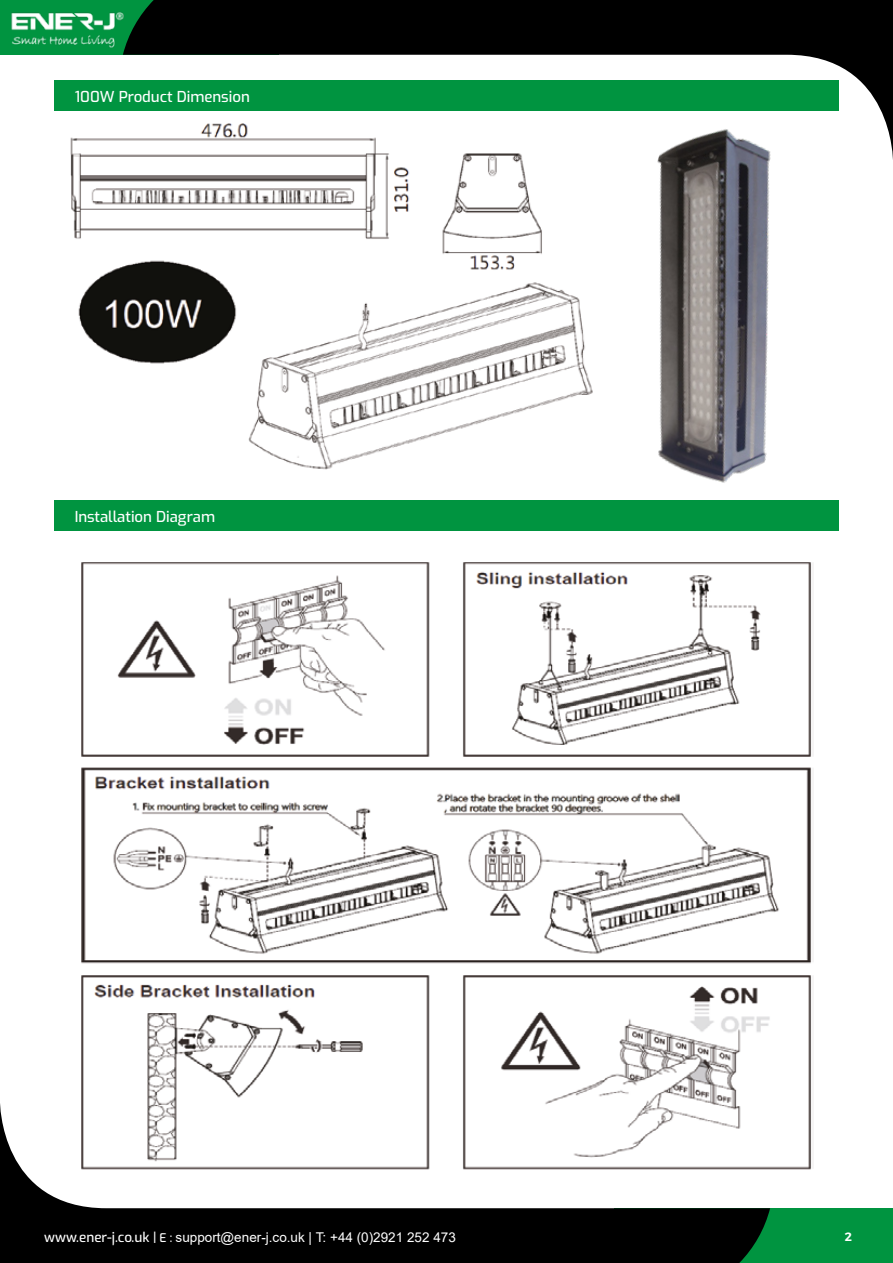
<style>
.page{position:relative;width:893px;height:1263px;background:#fff}
.page>*{position:absolute;margin:0;border:0;box-sizing:border-box;transform-origin:0 0}
.t1{font:500 15px "Exo";color:#fff}
.t2{font:13.5px "Arial";color:#fff}
.t3{font:600 12px "Montserrat Alternates";color:#fff}
.s1{font-family:"Exo";font-weight:500}
.s2{font-family:"Exo";font-weight:500;font-size:12px}
</style>
<div class="page">
<div style="left:614px;top:1208px;width:279px;height:55px;background:#009440"></div>
<div style="left:0;top:0;width:279px;height:55px;background:#009440"></div>
<svg style="left:0;top:1103px;width:770px;height:160px;fill:#000"></svg>
<svg style="left:123px;top:0;width:770px;height:160px;fill:#000"></svg>
<div style="left:54px;top:81px;width:785px;height:30px;background:#009440"></div>
<div style="left:54px;top:501px;width:785px;height:30px;background:#009440"></div>
<img style="left:70px;top:122px;width:495px;height:348px">
<img style="left:80px;top:562px;width:731px;height:609px">
<img style="left:565px;top:95px;width:297px;height:406px">
<img style="left:11px;top:6px;width:116px;height:47px">
<p class="t1" style="left:75px;top:85px;width:177px">100W Product Dimension</p>
<p class="t1" style="left:75px;top:505px;width:142px">Installation Diagram</p>
<p class="t2" style="left:44px;top:1227px;width:413px"><span class="s1">www.ener-j.co.uk |</span> <span class="s2">E :</span> support@ener-j.co.uk | T: +44 (0)2921 252 473</p>
<p class="t3" style="left:845px;top:1228px;width:9px">2</p>
</div>
